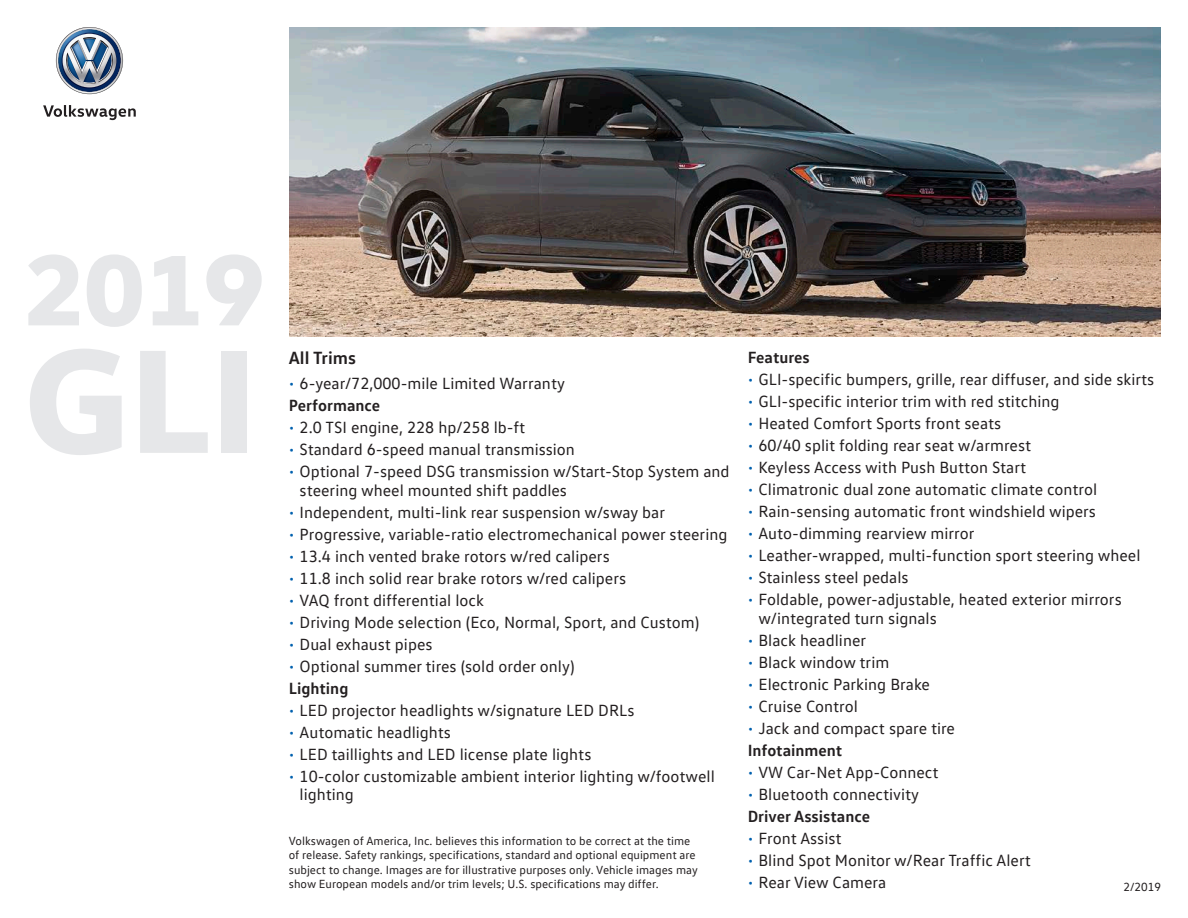
<style>
.page{position:relative;width:1188px;height:918px;background:#fff}
.page>*{position:absolute;margin:0;border:0;box-sizing:border-box;transform-origin:0 0}
.t1{font:800 150px "VW Head";color:#e6e7e9}
.t2{font:800 102px "VW Head";color:#e6e7e9}
.t3{font:700 18px "VW Text";color:#231f20}
.t4{font:16.5px/22px "VW Text";color:#231f20}
.t5{font:700 16.5px "VW Text";color:#231f20}
.t6{font:12px/14.4px "VW Text";color:#231f20}
.s1{color:#0160ae}
.s2{font-weight:700}
</style>
<div class="page">
<img style="left:290px;top:28px;width:870px;height:309px">
<svg style="left:55px;top:27px;width:69px;height:67px"></svg>
<svg style="left:43px;top:105px;width:93px;height:15px"></svg>
<h2 class="t2" style="left:24px;top:222px;width:242px">2019</h2>
<h1 class="t1" style="left:24px;top:300px;width:234px">GLI</h1>
<p class="t3" style="left:289px;top:346px;width:69px">All Trims</p>
<p class="t4" style="left:289px;top:372px;width:278px"><span class="s1">•</span> 6-year/72,000-mile Limited Warranty<br><span class="s2">Performance</span></p>
<p class="t4" style="left:289px;top:416px;width:238px"><span class="s1">•</span> 2.0 TSI engine, 228 hp/258 lb-ft</p>
<p class="t4" style="left:289px;top:438px;width:288px"><span class="s1">•</span> Standard 6-speed manual transmission</p>
<p class="t4" style="left:300px;top:462px;width:432px;line-height:18.8px;text-indent:-11px"><span class="s1">•</span> Optional 7-speed DSG transmission w/Start-Stop System and steering wheel mounted shift paddles</p>
<p class="t4" style="left:289px;top:501px;width:378px"><span class="s1">•</span> Independent, multi-link rear suspension w/sway bar</p>
<p class="t4" style="left:289px;top:523px;width:440px"><span class="s1">•</span> Progressive, variable-ratio electromechanical power steering</p>
<p class="t4" style="left:289px;top:545px;width:322px"><span class="s1">•</span> 13.4 inch vented brake rotors w/red calipers</p>
<p class="t4" style="left:289px;top:567px;width:339px"><span class="s1">•</span> 11.8 inch solid rear brake rotors w/red calipers</p>
<p class="t4" style="left:289px;top:589px;width:197px"><span class="s1">•</span> VAQ front differential lock</p>
<p class="t4" style="left:289px;top:611px;width:412px"><span class="s1">•</span> Driving Mode selection (Eco, Normal, Sport, and Custom)</p>
<p class="t4" style="left:289px;top:633px;width:145px"><span class="s1">•</span> Dual exhaust pipes</p>
<p class="t4" style="left:289px;top:655px;width:287px"><span class="s1">•</span> Optional summer tires (sold order only)<br><span class="s2">Lighting</span></p>
<p class="t4" style="left:289px;top:699px;width:347px"><span class="s1">•</span> LED projector headlights w/signature LED DRLs</p>
<p class="t4" style="left:289px;top:721px;width:164px"><span class="s1">•</span> Automatic headlights</p>
<p class="t4" style="left:289px;top:743px;width:304px"><span class="s1">•</span> LED taillights and LED license plate lights</p>
<p class="t4" style="left:300px;top:766px;width:417px;line-height:18.8px;text-indent:-11px"><span class="s1">•</span> 10-color customizable ambient interior lighting w/footwell lighting</p>
<p class="t6" style="left:289px;top:833px;width:410px">Volkswagen of America, Inc. believes this information to be correct at the time of release. Safety rankings, specifications, standard and optional equipment are subject to change. Images are for illustrative purposes only. Vehicle images may show European models and/or trim levels; U.S. specifications may differ.</p>
<p class="t5" style="left:748px;top:347px;width:64px">Features</p>
<p class="t4" style="left:748px;top:368px;width:408px"><span class="s1">•</span> GLI-specific bumpers, grille, rear diffuser, and side skirts</p>
<p class="t4" style="left:748px;top:390px;width:313px"><span class="s1">•</span> GLI-specific interior trim with red stitching</p>
<p class="t4" style="left:748px;top:412px;width:255px"><span class="s1">•</span> Heated Comfort Sports front seats</p>
<p class="t4" style="left:748px;top:434px;width:285px"><span class="s1">•</span> 60/40 split folding rear seat w/armrest</p>
<p class="t4" style="left:748px;top:456px;width:280px"><span class="s1">•</span> Keyless Access with Push Button Start</p>
<p class="t4" style="left:748px;top:478px;width:351px"><span class="s1">•</span> Climatronic dual zone automatic climate control</p>
<p class="t4" style="left:748px;top:500px;width:350px"><span class="s1">•</span> Rain-sensing automatic front windshield wipers</p>
<p class="t4" style="left:748px;top:522px;width:228px"><span class="s1">•</span> Auto-dimming rearview mirror</p>
<p class="t4" style="left:748px;top:544px;width:394px"><span class="s1">•</span> Leather-wrapped, multi-function sport steering wheel</p>
<p class="t4" style="left:748px;top:566px;width:162px"><span class="s1">•</span> Stainless steel pedals</p>
<p class="t4" style="left:758px;top:590px;width:365px;line-height:18.8px;text-indent:-11px"><span class="s1">•</span> Foldable, power-adjustable, heated exterior mirrors w/integrated turn signals</p>
<p class="t4" style="left:748px;top:629px;width:120px"><span class="s1">•</span> Black headliner</p>
<p class="t4" style="left:748px;top:651px;width:143px"><span class="s1">•</span> Black window trim</p>
<p class="t4" style="left:748px;top:673px;width:184px"><span class="s1">•</span> Electronic Parking Brake</p>
<p class="t4" style="left:748px;top:695px;width:112px"><span class="s1">•</span> Cruise Control</p>
<p class="t4" style="left:748px;top:717px;width:209px"><span class="s1">•</span> Jack and compact spare tire<br><span class="s2">Infotainment</span></p>
<p class="t4" style="left:748px;top:761px;width:192px"><span class="s1">•</span> VW Car-Net App-Connect</p>
<p class="t4" style="left:748px;top:783px;width:173px"><span class="s1">•</span> Bluetooth connectivity<br><span class="s2">Driver Assistance</span></p>
<p class="t4" style="left:748px;top:827px;width:95px"><span class="s1">•</span> Front Assist</p>
<p class="t4" style="left:748px;top:849px;width:285px"><span class="s1">•</span> Blind Spot Monitor w/Rear Traffic Alert</p>
<p class="t4" style="left:748px;top:871px;width:140px"><span class="s1">•</span> Rear View Camera</p>
<p class="t6" style="left:1124px;top:879px;width:39px">2/2019</p>
</div>
